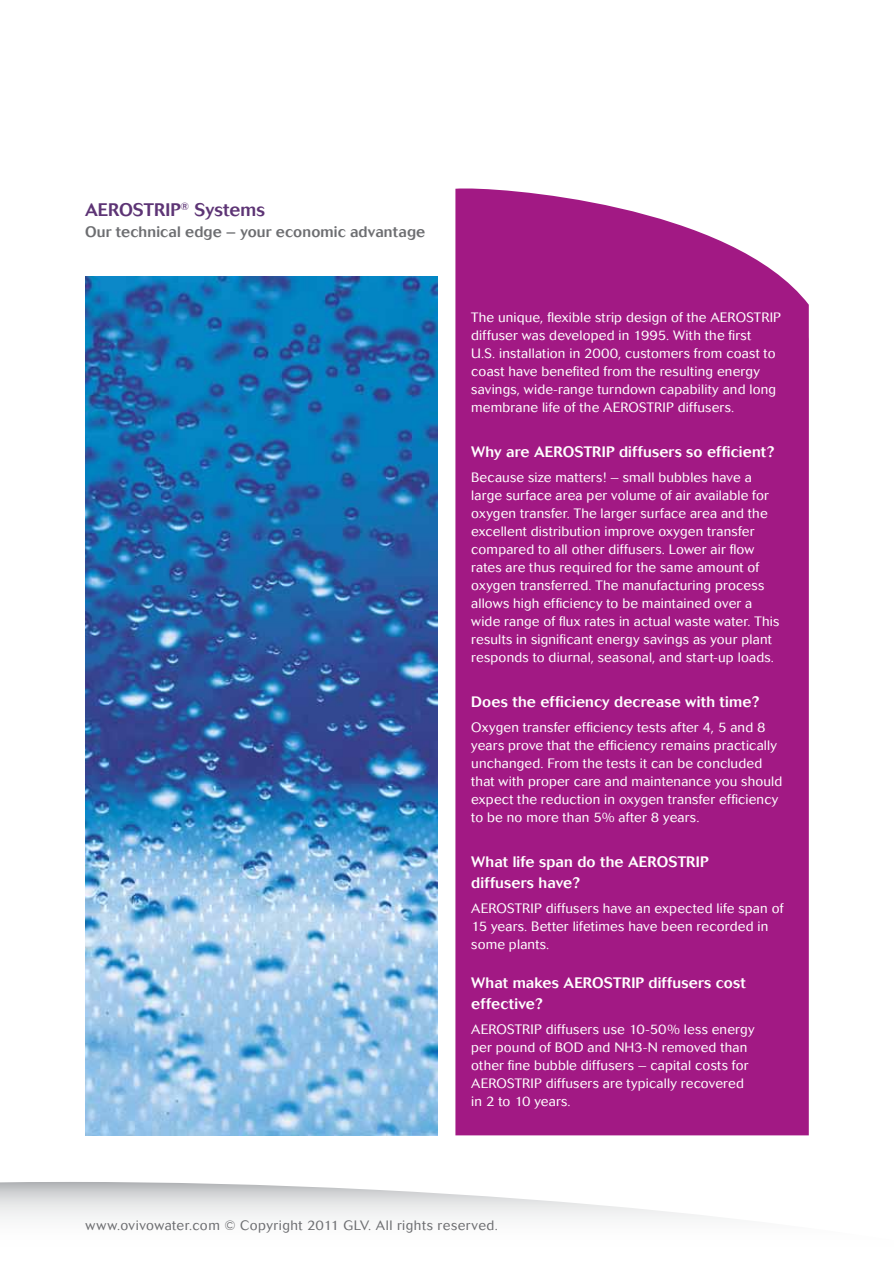
<style>
.page{position:relative;width:894px;height:1263px;background:#fff}
.page>*{position:absolute;margin:0;border:0;box-sizing:border-box;transform-origin:0 0}
.t1{font:500 18px "Cosmos";letter-spacing:.005em;color:#5d3475}
.t2{font:500 15px/21px "Cosmos";letter-spacing:.015em;color:#fff}
.t3{font:500 15px "Cosmos";letter-spacing:.01em;color:#6d6e71}
.t4{font:300 13.5px/18px "Cosmos";letter-spacing:.015em;color:#fff}
.t5{font:300 13.5px "Cosmos";letter-spacing:.035em;color:#6d6e71}
</style>
<div class="page">
<div style="left:455px;top:188px;width:353px;height:947px;background:#a21984"></div>
<svg style="left:0;top:1182px;width:729px;height:37px"></svg>
<img style="left:85px;top:276px;width:352px;height:859px">
<h1 class="t1" style="left:85px;top:199px;width:181px">AEROSTRIP<sup>®</sup> Systems</h1>
<p class="t3" style="left:85px;top:223px;width:341px">Our technical edge – your economic advantage</p>
<p class="t4" style="left:471px;top:309px;width:311px">The unique, flexible strip design of the AEROSTRIP diffuser was developed in 1995. With the first<br>U.S. installation in 2000, customers from coast to coast have benefited from the resulting energy savings, wide-range turndown capability and long membrane life of the AEROSTRIP diffusers.</p>
<p class="t2" style="left:471px;top:442px;width:304px">Why are AEROSTRIP diffusers so efficient?</p>
<p class="t4" style="left:471px;top:468px;width:309px">Because size matters! – small bubbles have a large surface area per volume of air available for oxygen transfer. The larger surface area and the excellent distribution improve oxygen transfer compared to all other diffusers. Lower air flow rates are thus required for the same amount of oxygen transferred. The manufacturing process allows high efficiency to be maintained over a wide range of flux rates in actual waste water. This results in significant energy savings as your plant responds to diurnal, seasonal, and start-up loads.</p>
<p class="t2" style="left:471px;top:691px;width:290px">Does the efficiency decrease with time?</p>
<p class="t4" style="left:471px;top:718px;width:312px">Oxygen transfer efficiency tests after 4, 5 and 8 years prove that the efficiency remains practically unchanged. From the tests it can be concluded that with proper care and maintenance you should expect the reduction in oxygen transfer efficiency to be no more than 5% after 8 years.</p>
<p class="t2" style="left:471px;top:851px;width:239px">What life span do the AEROSTRIP diffusers have?</p>
<p class="t4" style="left:471px;top:899px;width:313px">AEROSTRIP diffusers have an expected life span of<br>15 years. Better lifetimes have been recorded in some plants.</p>
<p class="t2" style="left:471px;top:972px;width:276px">What makes AEROSTRIP diffusers cost effective?</p>
<p class="t4" style="left:471px;top:1020px;width:285px">AEROSTRIP diffusers use 10-50% less energy per pound of BOD and NH3-N removed than other fine bubble diffusers – capital costs for AEROSTRIP diffusers are typically recovered in 2 to 10 years.</p>
<p class="t5" style="left:86px;top:1217px;width:414px">www.ovivowater.com © Copyright 2011 GLV. All rights reserved.</p>
</div>
